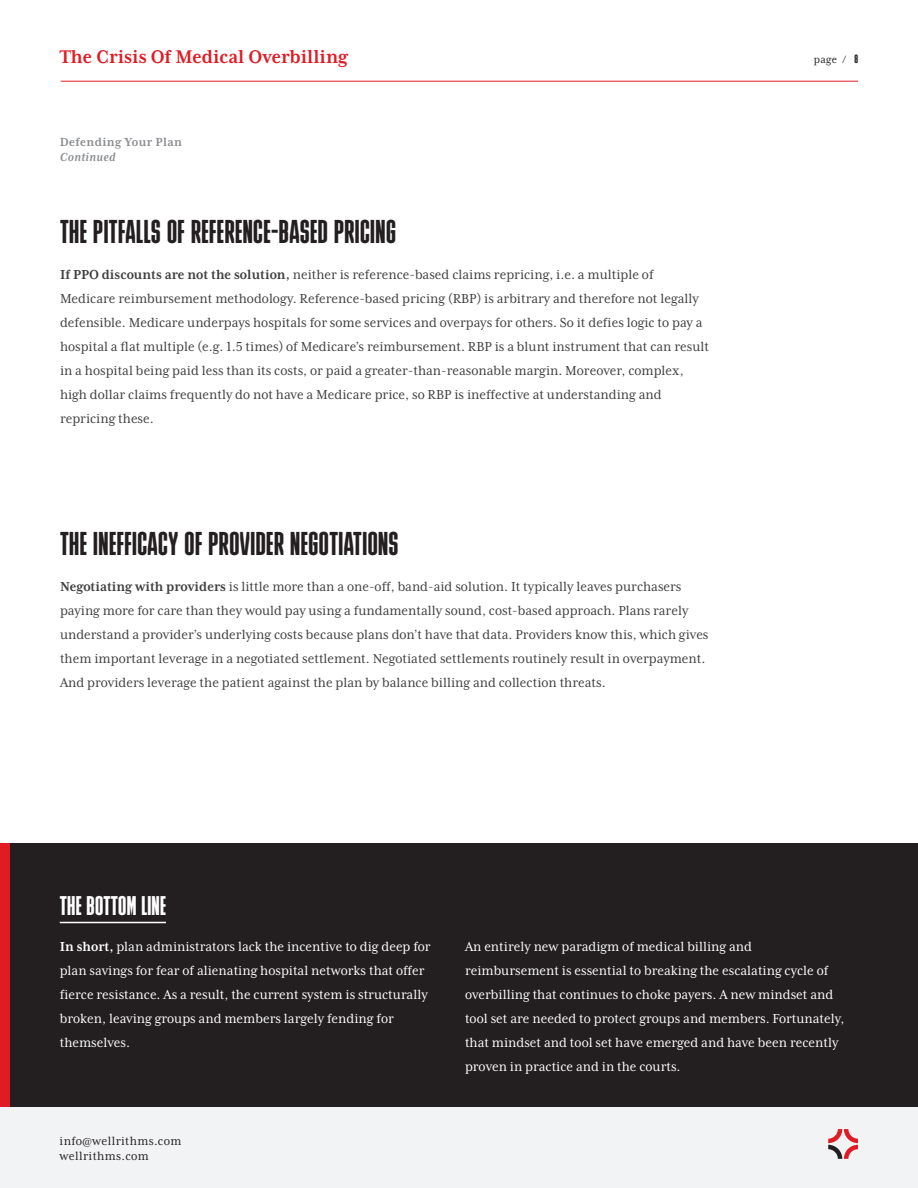
<style>
.page{position:relative;width:918px;height:1188px;background:#fff}
.page>*{position:absolute;margin:0;border:0;box-sizing:border-box;transform-origin:0 0}
.Sub1{font:33px "Bulevar";letter-spacing:.015em;color:#231f20}
.Table_Head{font:27px "Bulevar";letter-spacing:.01em;color:#fff}
.Folio{font:700 21px "Mrs Eaves XL Serif Nar OT";color:#e11b23}
.Body_Copy{font:15px/24px "Mrs Eaves XL Serif Nar OT";color:#3e3e3f}
.Body_Copy-2{font:15px/24px "Mrs Eaves XL Serif Nar OT";color:#fff}
.t1{font:13.5px/15px "Mrs Eaves XL Serif Nar OT";letter-spacing:.025em;color:#231f20}
.t2{font:700 13.5px "Mrs Eaves XL Serif Nar OT";letter-spacing:.025em;color:#8a8c8f}
.t3{font:italic 700 13.5px "Mrs Eaves XL Serif Nar OT";letter-spacing:.025em;color:#8a8c8f}
.t4{font:12px "Mrs Eaves XL Serif Nar OT";color:#231f20}
.s1{font-weight:700}
.s2{font-family:"Bulevar"}
</style>
<div class="page">
<div style="left:0;top:1107px;width:918px;height:81px;background:#f2f3f4"></div>
<div style="left:0;top:843px;width:918px;height:264px;background:#231f20"></div>
<div style="left:0;top:843px;width:10px;height:264px;background:#e11b23"></div>
<svg style="left:828px;top:1129px;width:30px;height:30px"></svg>
<hr style="left:61px;top:81px;width:797px;height:1px;background:#e11b23">
<hr style="left:60px;top:922px;width:106px;height:1px;background:#fff">
<p class="Folio" style="left:60px;top:45px;width:290px">The Crisis Of Medical Overbilling</p>
<p class="t2" style="left:60px;top:134px;width:124px">Defending Your Plan</p>
<p class="t3" style="left:60px;top:149px;width:57px">Continued</p>
<p class="Sub1" style="left:60px;top:213px;width:337px">THE PITFALLS OF REFERENCE-BASED PRICING</p>
<p class="Body_Copy" style="left:60px;top:263px;width:651px"><span class="s1">If PPO discounts are not the solution,</span> neither is reference-based claims repricing, i.e. a multiple of Medicare reimbursement methodology. Reference-based pricing (RBP) is arbitrary and therefore not legally defensible. Medicare underpays hospitals for some services and overpays for others. So it defies logic to pay a hospital a flat multiple (e.g. 1.5 times) of Medicare’s reimbursement. RBP is a blunt instrument that can result in a hospital being paid less than its costs, or paid a greater-than-reasonable margin. Moreover, complex, high dollar claims frequently do not have a Medicare price, so RBP is ineffective at understanding and repricing these.</p>
<p class="Sub1" style="left:60px;top:525px;width:340px">THE INEFFICACY OF PROVIDER NEGOTIATIONS</p>
<p class="Body_Copy" style="left:60px;top:575px;width:650px"><span class="s1">Negotiating with providers</span> is little more than a one-off, band-aid solution. It typically leaves purchasers paying more for care than they would pay using a fundamentally sound, cost-based approach. Plans rarely understand a provider’s underlying costs because plans don’t have that data. Providers know this, which gives them important leverage in a negotiated settlement. Negotiated settlements routinely result in overpayment.<br>And providers leverage the patient against the plan by balance billing and collection threats.</p>
<p class="Table_Head" style="left:60px;top:891px;width:108px">THE BOTTOM LINE</p>
<p class="t4" style="left:814px;top:53px;width:46px">page / <span class="s2">8</span></p>
<p class="Body_Copy-2" style="left:60px;top:935px;width:372px"><span class="s1">In short,</span> plan administrators lack the incentive to dig deep for plan savings for fear of alienating hospital networks that offer fierce resistance. As a result, the current system is structurally broken, leaving groups and members largely fending for themselves.</p>
<p class="Body_Copy-2" style="left:465px;top:935px;width:381px">An entirely new paradigm of medical billing and reimbursement is essential to breaking the escalating cycle of overbilling that continues to choke payers. A new mindset and tool set are needed to protect groups and members. Fortunately, that mindset and tool set have emerged and have been recently proven in practice and in the courts.</p>
<p class="t1" style="left:60px;top:1133px;width:123px">info@wellrithms.com wellrithms.com</p>
</div>
